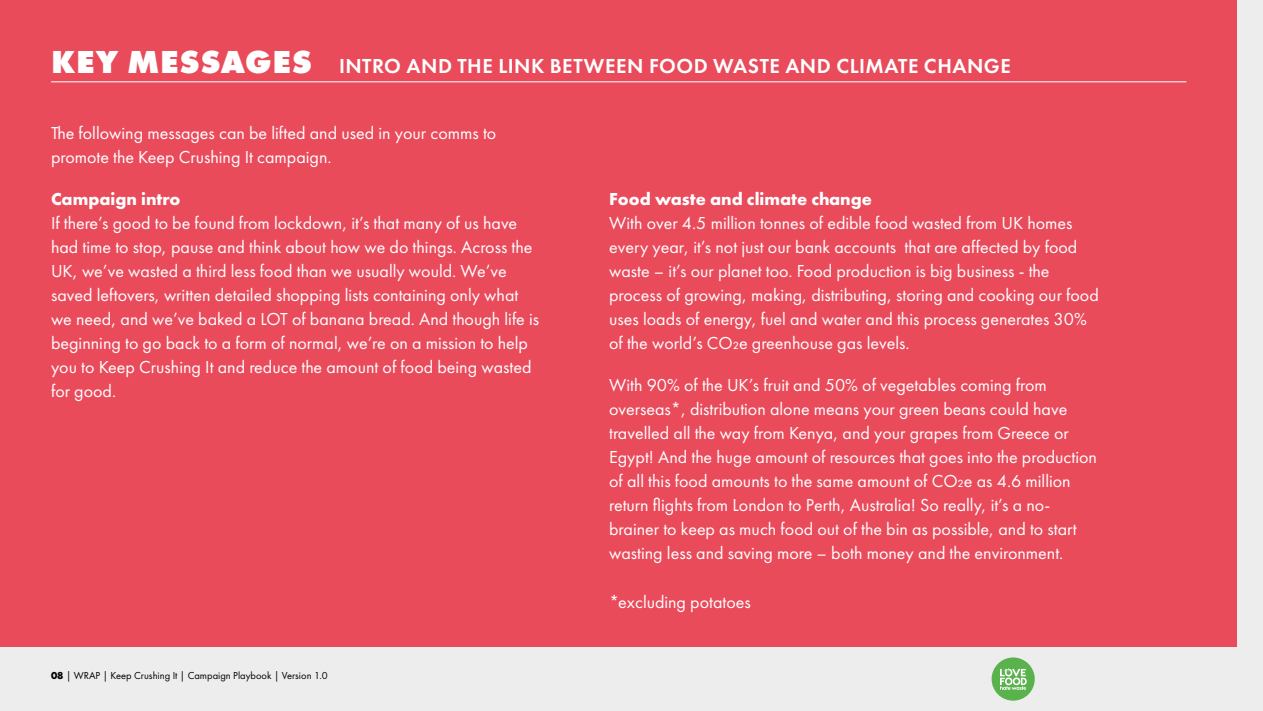
<style>
.page{position:relative;width:1263px;height:711px;background:#fff}
.page>*{position:absolute;margin:0;border:0;box-sizing:border-box;transform-origin:0 0}
.t1{font:600 21px "Futura PT";letter-spacing:.025em;color:#fff}
.t2{font:18px/24px "Futura PT";color:#fff}
.t3{font:700 18px "Futura PT";color:#fff}
.t4{font:10.5px "Futura PT";color:#000}
.s1{font-weight:800;font-size:33px}
.s2{font-weight:700}
</style>
<div class="page">
<div style="left:0;top:0;width:1263px;height:707px;background:#e94b5b"></div>
<hr style="left:51px;top:81px;width:1135px;height:1px;background:#fff">
<div style="left:0;top:646px;width:1263px;height:64px;background:#ededed"></div>
<div style="left:1237px;top:0;width:26px;height:710px;background:#ededed"></div>
<div style="left:991px;top:657px;width:44px;height:43px;background:#5ab24d;border-radius:50%"></div>
<svg style="left:1000px;top:668px;width:27px;height:21px"></svg>
<p class="t1" style="left:51px;top:53px;width:961px"><span class="s1">KEY MESSAGES</span> INTRO AND THE LINK BETWEEN FOOD WASTE AND CLIMATE CHANGE</p>
<p class="t2" style="left:51px;top:120px;width:447px">The following messages can be lifted and used in your comms to promote the Keep Crushing It campaign.</p>
<p class="t3" style="left:51px;top:187px;width:131px">Campaign intro</p>
<p class="t2" style="left:51px;top:210px;width:490px">If there’s good to be found from lockdown, it’s that many of us have had time to stop, pause and think about how we do things. Across the UK, we’ve wasted a third less food than we usually would. We’ve saved leftovers, written detailed shopping lists containing only what we need, and we’ve baked a LOT of banana bread. And though life is beginning to go back to a form of normal, we’re on a mission to help you to Keep Crushing It and reduce the amount of food being wasted for good.</p>
<p class="t4" style="left:51px;top:668px;width:278px"><span class="s2">08</span> | WRAP | Keep Crushing It | Campaign Playbook | Version 1.0</p>
<p class="t3" style="left:609px;top:187px;width:264px">Food waste and climate change</p>
<p class="t2" style="left:609px;top:210px;width:491px">With over 4.5 million tonnes of edible food wasted from UK homes every year, it’s not just our bank accounts that are affected by food waste – it’s our planet too. Food production is big business - the process of growing, making, distributing, storing and cooking our food uses loads of energy, fuel and water and this process generates 30% of the world’s CO₂e greenhouse gas levels.</p>
<p class="t2" style="left:609px;top:372px;width:489px">With 90% of the UK’s fruit and 50% of vegetables coming from overseas*, distribution alone means your green beans could have travelled all the way from Kenya, and your grapes from Greece or Egypt! And the huge amount of resources that goes into the production of all this food amounts to the same amount of CO₂e as 4.6 million return flights from London to Perth, Australia! So really, it’s a no&shy;brainer to keep as much food out of the bin as possible, and to start wasting less and saving more – both money and the environment.</p>
<p class="t2" style="left:609px;top:589px;width:143px">*excluding potatoes</p>
</div>
